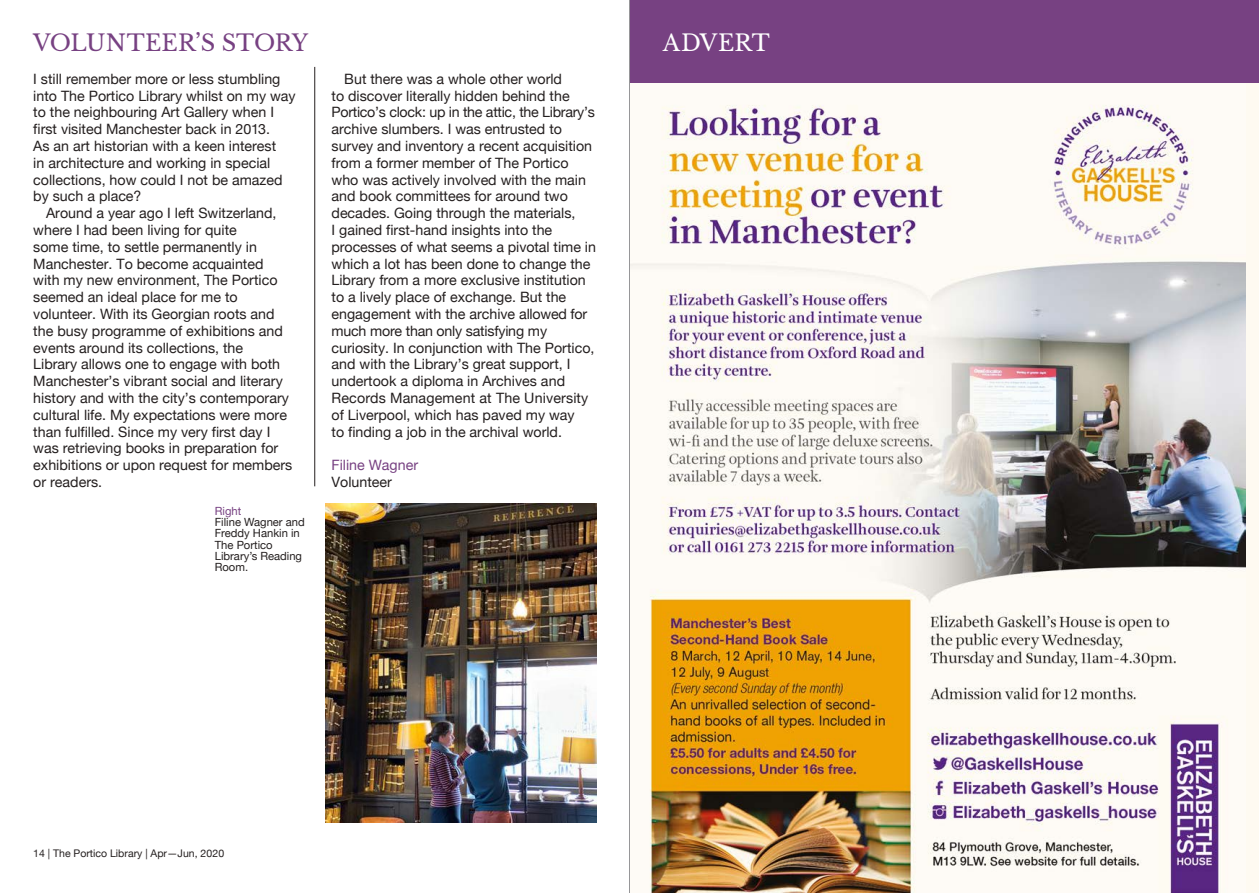
<style>
.page{position:relative;width:1259px;height:893px;background:#fff}
.page>*{position:absolute;margin:0;border:0;box-sizing:border-box;transform-origin:0 0}
.t1{font:22.5px "Libre Baskerville";letter-spacing:-.005em;color:#774182}
.t2{font:22.5px "Libre Baskerville";letter-spacing:.005em;color:#fff}
.t3{font:14.25px/16.8px "Helvetica Neue";color:#241f1f}
.t4{font:14.25px "Helvetica Neue";color:#774182}
.t5{font:11.25px/11.2px "Helvetica Neue";color:#241f1f}
.t6{font:11.25px "Helvetica Neue";color:#774182}
.t7{font:10.5px "Helvetica Neue";color:#241f1f}
</style>
<div class="page">
<div style="left:629px;top:0;width:630px;height:84px;background:#774182"></div>
<div style="left:629px;top:84px;width:630px;height:809px;background:#fefaf1"></div>
<img style="left:630px;top:105px;width:615px;height:788px">
<hr style="left:314px;top:67px;width:1px;height:419px;background:#241f1f">
<img style="left:325px;top:504px;width:271px;height:319px">
<hr style="left:629px;top:0;width:1px;height:893px;background:#969698">
<h1 class="t1" style="left:33px;top:29px;width:276px">VOLUNTEER’S STORY</h1>
<p class="t3" style="left:33px;top:71px;width:264px">I still remember more or less stumbling into The Portico Library whilst on my way to the neighbouring Art Gallery when I first visited Manchester back in 2013.<br>As an art historian with a keen interest<br>in architecture and working in special collections, how could I not be amazed by such a place?</p>
<p class="t3" style="left:33px;top:205px;width:260px;text-indent:13px">Around a year ago I left Switzerland, where I had been living for quite<br>some time, to settle permanently in Manchester. To become acquainted with my new environment, The Portico seemed an ideal place for me to volunteer. With its Georgian roots and the busy programme of exhibitions and events around its collections, the<br>Library allows one to engage with both Manchester’s vibrant social and literary history and with the city’s contemporary cultural life. My expectations were more than fulfilled. Since my very first day I was retrieving books in preparation for exhibitions or upon request for members or readers.</p>
<p class="t6" style="left:215px;top:503px;width:28px">Right</p>
<p class="t5" style="left:215px;top:517px;width:92px">Filine Wagner and<br>Freddy Hankin in<br>The Portico<br>Library’s Reading<br>Room.</p>
<p class="t3" style="left:331px;top:71px;width:266px;text-indent:13px">But there was a whole other world<br>to discover literally hidden behind the Portico’s clock: up in the attic, the Library’s archive slumbers. I was entrusted to survey and inventory a recent acquisition from a former member of The Portico who was actively involved with the main and book committees for around two decades. Going through the materials,<br>I gained first-hand insights into the processes of what seems a pivotal time in which a lot has been done to change the Library from a more exclusive institution to a lively place of exchange. But the engagement with the archive allowed for much more than only satisfying my curiosity. In conjunction with The Portico, and with the Library’s great support, I undertook a diploma in Archives and Records Management at The University of Liverpool, which has paved my way<br>to finding a job in the archival world.</p>
<p class="t4" style="left:331px;top:455px;width:88px">Filine Wagner</p>
<p class="t3" style="left:331px;top:474px;width:62px">Volunteer</p>
<h1 class="t2" style="left:663px;top:29px;width:109px">ADVERT</h1>
<p class="t7" style="left:33px;top:845px;width:192px">14 | The Portico Library | Apr—Jun, 2020</p>
</div>
